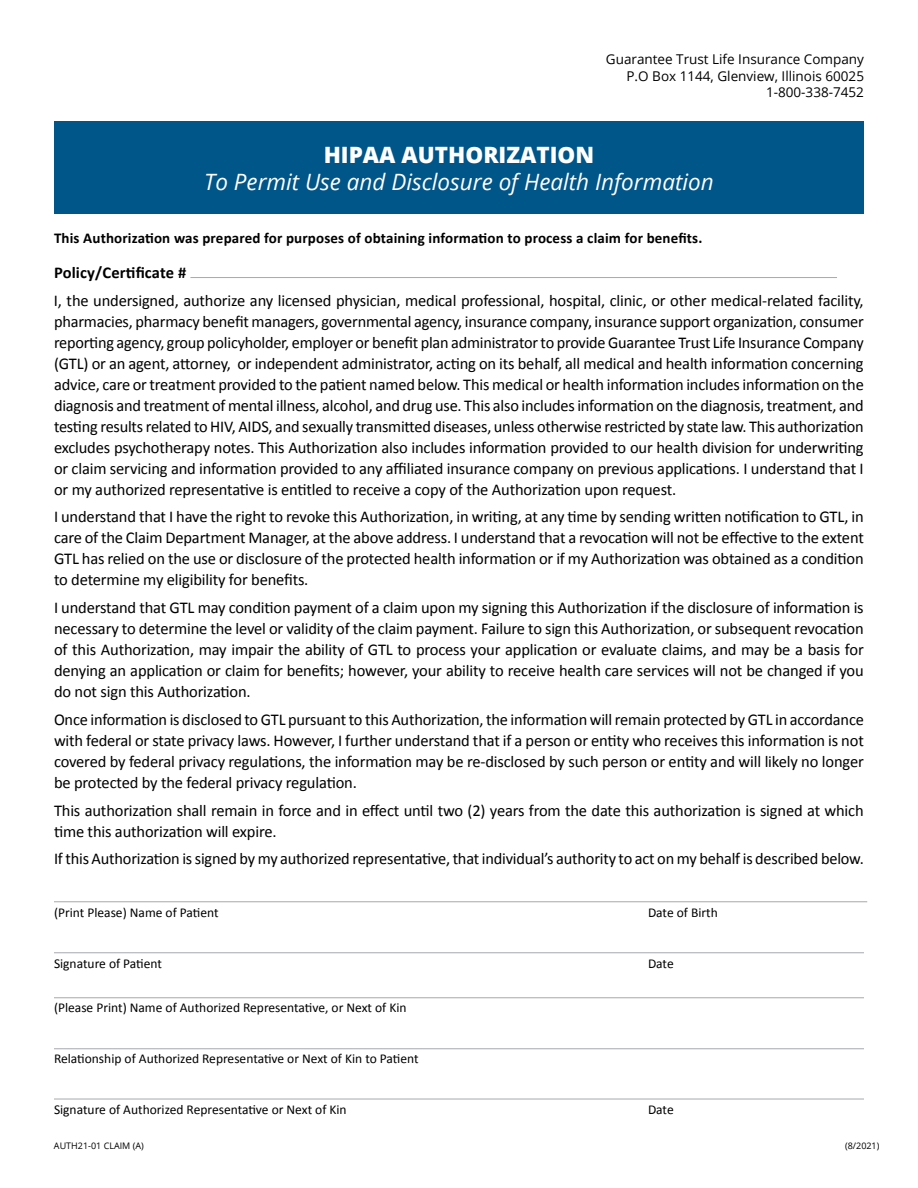
<style>
.page{position:relative;width:918px;height:1188px;background:#fff}
.page>*{position:absolute;margin:0;border:0;box-sizing:border-box;transform-origin:0 0}
.t1{font:italic 22.5px "Open Sans";color:#fff}
.t2{font:800 22.5px "Open Sans";color:#fff}
.t3{font:16.5px/21px "Calibri";letter-spacing:-.01em;color:#000;text-align:justify}
.t4{font:700 16.5px "Calibri";letter-spacing:.01em;color:#000}
.t5{font:700 15px "Calibri";letter-spacing:.01em;color:#000}
.t6{font:13.5px "Calibri";color:#000}
.t7{font:13.5px/16.2px "Open Sans";color:#000;text-align:right}
.t8{font:9px "Open Sans";color:#000}
</style>
<div class="page">
<div style="left:54px;top:122px;width:810px;height:92px;background:#005589"></div>
<hr style="left:190px;top:277px;width:647px;height:1px;background:#a7a9ac">
<hr style="left:54px;top:901px;width:813px;height:1px;background:#a7a9ac">
<hr style="left:54px;top:952px;width:810px;height:1px;background:#a7a9ac">
<hr style="left:54px;top:997px;width:810px;height:1px;background:#a7a9ac">
<hr style="left:54px;top:1048px;width:810px;height:1px;background:#a7a9ac">
<hr style="left:54px;top:1099px;width:810px;height:1px;background:#a7a9ac">
<p class="t7" style="left:606px;top:51px;width:260px">Guarantee Trust Life Insurance Company<br>P.O Box 1144, Glenview, Illinois 60025<br>1-800-338-7452</p>
<h1 class="t2" style="left:324px;top:138px;width:272px">HIPAA AUTHORIZATION</h1>
<h1 class="t1" style="left:204px;top:166px;width:511px">To Permit Use and Disclosure of Health Information</h1>
<p class="t5" style="left:54px;top:229px;width:650px">This Authorization was prepared for purposes of obtaining information to process a claim for benefits.</p>
<p class="t4" style="left:54px;top:262px;width:134px">Policy/Certificate #</p>
<p class="t3" style="left:54px;top:290px;width:811px">I, the undersigned, authorize any licensed physician, medical professional, hospital, clinic, or other medical-related facility, pharmacies, pharmacy benefit managers, governmental agency, insurance company, insurance support organization, consumer reporting agency, group policyholder, employer or benefit plan administrator to provide Guarantee Trust Life Insurance Company (GTL) or an agent, attorney, or independent administrator, acting on its behalf, all medical and health information concerning advice, care or treatment provided to the patient named below. This medical or health information includes information on the diagnosis and treatment of mental illness, alcohol, and drug use. This also includes information on the diagnosis, treatment, and testing results related to HIV, AIDS, and sexually transmitted diseases, unless otherwise restricted by state law. This authorization excludes psychotherapy notes. This Authorization also includes information provided to our health division for underwriting or claim servicing and information provided to any affiliated insurance company on previous applications. I understand that I or my authorized representative is entitled to receive a copy of the Authorization upon request.</p>
<p class="t3" style="left:54px;top:507px;width:811px">I understand that I have the right to revoke this Authorization, in writing, at any time by sending written notification to GTL, in care of the Claim Department Manager, at the above address. I understand that a revocation will not be effective to the extent GTL has relied on the use or disclosure of the protected health information or if my Authorization was obtained as a condition to determine my eligibility for benefits.</p>
<p class="t3" style="left:54px;top:597px;width:811px">I understand that GTL may condition payment of a claim upon my signing this Authorization if the disclosure of information is necessary to determine the level or validity of the claim payment. Failure to sign this Authorization, or subsequent revocation of this Authorization, may impair the ability of GTL to process your application or evaluate claims, and may be a basis for denying an application or claim for benefits; however, your ability to receive health care services will not be changed if you do not sign this Authorization.</p>
<p class="t3" style="left:54px;top:709px;width:811px">Once information is disclosed to GTL pursuant to this Authorization, the information will remain protected by GTL in accordance with federal or state privacy laws. However, I further understand that if a person or entity who receives this information is not covered by federal privacy regulations, the information may be re-disclosed by such person or entity and will likely no longer be protected by the federal privacy regulation.</p>
<p class="t3" style="left:54px;top:800px;width:811px">This authorization shall remain in force and in effect until two (2) years from the date this authorization is signed at which time this authorization will expire.</p>
<p class="t3" style="left:54px;top:849px;width:811px">If this Authorization is signed by my authorized representative, that individual’s authority to act on my behalf is described below.</p>
<p class="t6" style="left:54px;top:904px;width:166px">(Print Please) Name of Patient</p>
<p class="t6" style="left:648px;top:904px;width:71px">Date of Birth</p>
<p class="t6" style="left:54px;top:955px;width:110px">Signature of Patient</p>
<p class="t6" style="left:648px;top:955px;width:27px">Date</p>
<p class="t6" style="left:54px;top:999px;width:354px">(Please Print) Name of Authorized Representative, or Next of Kin</p>
<p class="t6" style="left:54px;top:1050px;width:366px">Relationship of Authorized Representative or Next of Kin to Patient</p>
<p class="t6" style="left:54px;top:1101px;width:294px">Signature of Authorized Representative or Next of Kin</p>
<p class="t6" style="left:648px;top:1101px;width:27px">Date</p>
<p class="t8" style="left:54px;top:1140px;width:91px">AUTH21-01 CLAIM (A)</p>
<p class="t8" style="left:845px;top:1140px;width:36px">(8/2021)</p>
</div>
